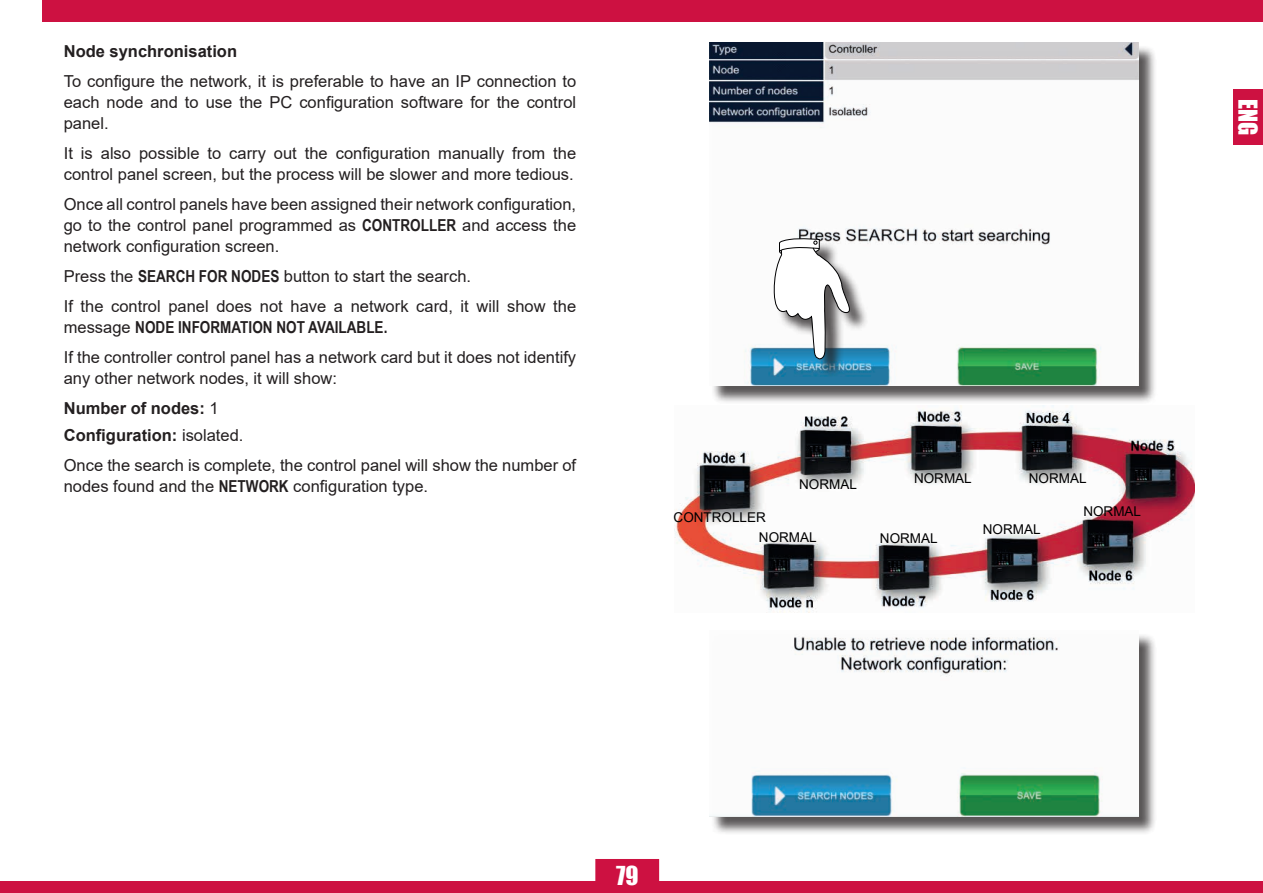
<style>
.page{position:relative;width:1263px;height:893px;background:#fff}
.page>*{position:absolute;margin:0;border:0;box-sizing:border-box;transform-origin:0 0}
.t1{font:24px "Impact";color:#fff}
.t2{font:16.5px/21px "Arial";color:#231f20}
.t3{font:700 16.5px/27px "Arial";color:#231f20}
.t4{font:700 16.5px "Arial Narrow";color:#231f20}
.t5{font:13.5px "Arial";color:#000001}
.s1{font-family:"Arial Narrow";font-weight:700}
.s2{font-family:"Arial";font-weight:400}
.s3{font-weight:400}
</style>
<div class="page">
<div style="left:0;top:881px;width:1263px;height:12px;background:#cd1141"></div>
<svg style="left:595px;top:859px;width:65px;height:22px"></svg>
<div style="left:43px;top:0;width:1220px;height:21px;background:#cd1141"></div>
<div style="left:1233px;top:89px;width:30px;height:55px;background:#cd1141"></div>
<div style="left:711px;top:45px;width:446px;height:360px;background:#231f20;opacity:.75"></div>
<img style="left:709px;top:43px;width:429px;height:343px">
<div style="left:776px;top:240px;width:93px;height:138px;background:#231f20;opacity:.75"></div>
<svg style="left:773px;top:238px;width:81px;height:122px"></svg>
<div style="left:711px;top:633px;width:446px;height:202px;background:#231f20;opacity:.75"></div>
<img style="left:711px;top:633px;width:427px;height:183px">
<img style="left:674px;top:406px;width:521px;height:207px">
<p class="t3" style="left:64px;top:38px;width:175px">Node synchronisation</p>
<p class="t2" style="left:64px;top:71px;width:514px;text-align:justify">To configure the network, it is preferable to have an IP connection to each node and to use the PC configuration software for the control panel.</p>
<p class="t2" style="left:64px;top:143px;width:514px">It is also possible to carry out the configuration manually from the control panel screen, but the process will be slower and more tedious.</p>
<p class="t2" style="left:64px;top:194px;width:514px;text-align:justify">Once all control panels have been assigned their network configuration, go to the control panel programmed as <span class="s1">CONTROLLER</span> and access the network configuration screen.</p>
<p class="t2" style="left:64px;top:261px;width:514px;line-height:30px">Press the <span class="s1">SEARCH FOR NODES</span> button to start the search.<br>If the control panel does not have a network card, it will show the</p>
<p class="t4" style="left:64px;top:315px;width:325px"><span class="s2">message</span> NODE INFORMATION NOT AVAILABLE.</p>
<p class="t2" style="left:64px;top:347px;width:514px">If the controller control panel has a network card but it does not identify any other network nodes, it will show:</p>
<p class="t3" style="left:64px;top:395px;width:181px">Number of nodes: <span class="s3">1<br></span>Configuration: <span class="s3">isolated.</span></p>
<p class="t2" style="left:64px;top:455px;width:514px">Once the search is complete, the control panel will show the number of nodes found and the <span class="s1">NETWORK</span> configuration type.</p>
<p class="t5" style="left:799px;top:475px;width:59px">NORMAL</p>
<p class="t5" style="left:914px;top:469px;width:59px">NORMAL</p>
<p class="t5" style="left:1029px;top:469px;width:59px">NORMAL</p>
<p class="t5" style="left:674px;top:508px;width:94px">CONTROLLER</p>
<p class="t5" style="left:1083px;top:502px;width:59px">NORMAL</p>
<p class="t5" style="left:759px;top:528px;width:59px">NORMAL</p>
<p class="t5" style="left:880px;top:529px;width:59px">NORMAL</p>
<p class="t5" style="left:983px;top:520px;width:59px">NORMAL</p>
<h1 class="t1" style="left:1267px;top:99px;width:38px;rotate:90deg">ENG</h1>
<h1 class="t1" style="left:616px;top:857px;width:24px">79</h1>
</div>
